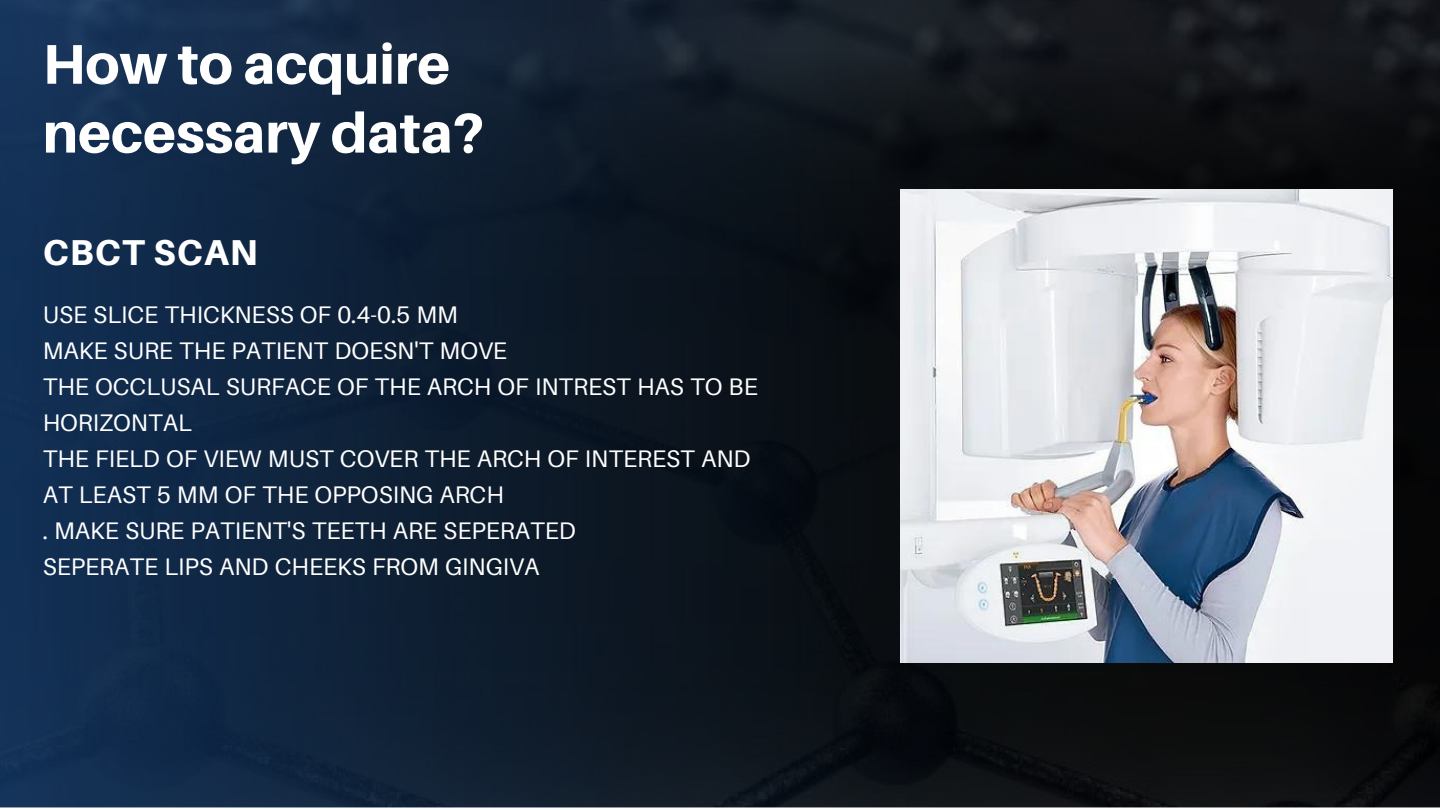
<style>
.page{position:relative;width:1440px;height:810px;background:#fff}
.page>*{position:absolute;margin:0;border:0;box-sizing:border-box;transform-origin:0 0}
.t1{font:800 56px/68.8px "Aileron";color:#fff}
.t2{font:800 36px "Aileron";letter-spacing:.03em;color:#fff}
.t3{font:24px/36px "Aileron";color:#fff}
</style>
<div class="page">
<img style="left:0;top:0;width:1440px;height:807px">
<img style="left:901px;top:190px;width:492px;height:472px">
<p class="t1" style="left:43px;top:29px;width:443px">How to acquire necessary data?</p>
<p class="t2" style="left:43px;top:230px;width:217px">CBCT SCAN</p>
<p class="t3" style="left:43px;top:296px;width:717px">USE SLICE THICKNESS OF 0.4-0.5 MM<br>MAKE SURE THE PATIENT DOESN'T MOVE<br>THE OCCLUSAL SURFACE OF THE ARCH OF INTREST HAS TO BE HORIZONTAL<br>THE FIELD OF VIEW MUST COVER THE ARCH OF INTEREST AND AT LEAST 5 MM OF THE OPPOSING ARCH<br>. MAKE SURE PATIENT'S TEETH ARE SEPERATED<br>SEPERATE LIPS AND CHEEKS FROM GINGIVA</p>
</div>
